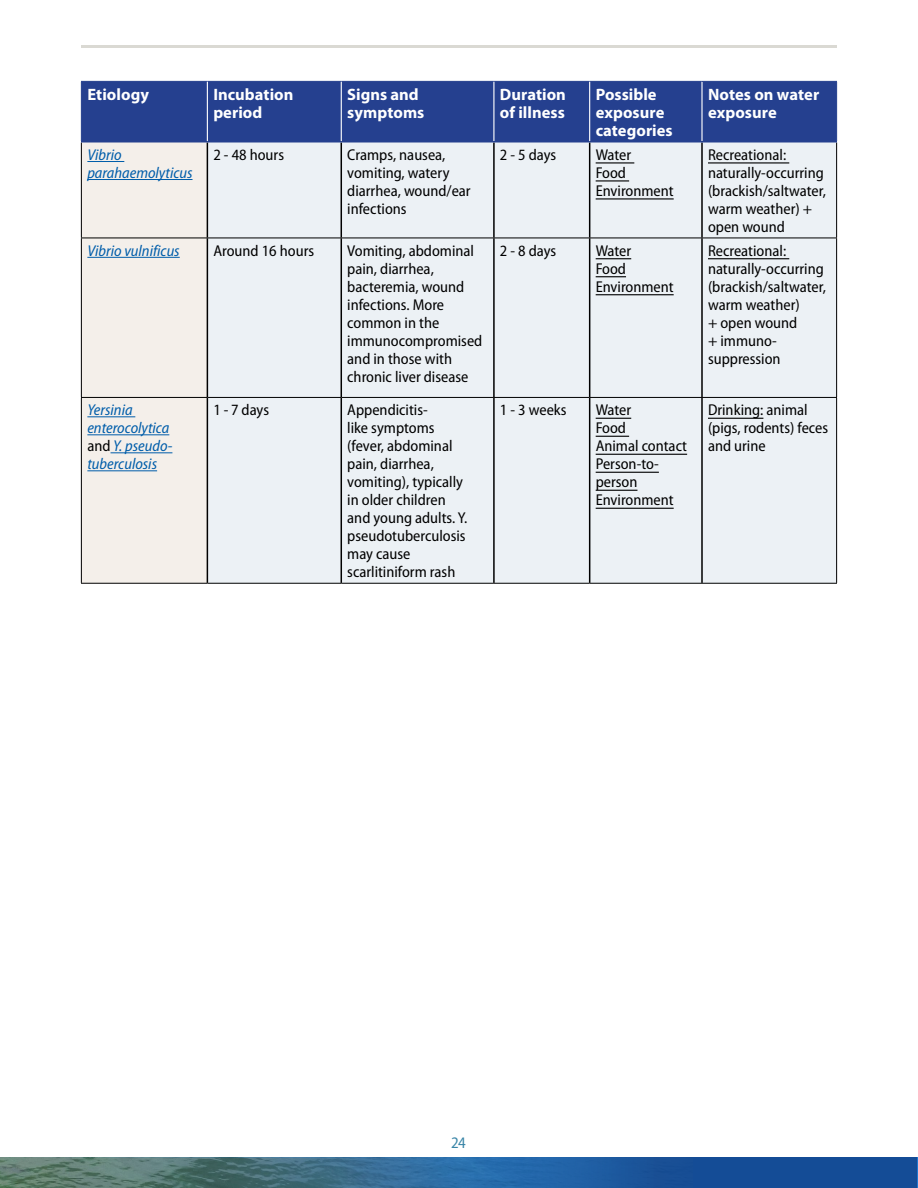
<style>
.page{position:relative;width:918px;height:1188px;background:#fff}
.page>*{position:absolute;margin:0;border:0;box-sizing:border-box;transform-origin:0 0}
.TH_COL_White{font:700 16.5px/18px "Myriad Pro";color:#fff}
.t1{font:semi-condensed 16.2px "Myriad Pro";color:#3985a7}
.TD{font:semi-condensed 15.75px/18px "Myriad Pro";color:#000}
.TD-2{font:italic semi-condensed 15.75px/18px "Myriad Pro";color:#005daa}
.s1{font-style:normal;color:#000}
</style>
<div class="page">
<hr style="left:81px;top:45px;width:756px;height:3px;background:#6c674e">
<div style="left:473px;top:1158px;width:444px;height:30px;background:#144c96"></div>
<img style="left:0;top:1158px;width:628px;height:30px">
<div style="left:82px;top:82px;width:754px;height:59px;background:#25408f"></div>
<div style="left:82px;top:142px;width:125px;height:441px;background:#f4efea"></div>
<div style="left:208px;top:142px;width:628px;height:441px;background:#ecf1f5"></div>
<hr style="left:207px;top:142px;width:1px;height:96px;background:#000">
<hr style="left:341px;top:142px;width:1px;height:96px;background:#000">
<hr style="left:493px;top:142px;width:2px;height:96px;background:#000">
<hr style="left:589px;top:142px;width:1px;height:96px;background:#000">
<hr style="left:701px;top:142px;width:2px;height:96px;background:#000">
<hr style="left:207px;top:238px;width:1px;height:159px;background:#000">
<hr style="left:341px;top:238px;width:1px;height:159px;background:#000">
<hr style="left:493px;top:238px;width:2px;height:159px;background:#000">
<hr style="left:589px;top:238px;width:1px;height:159px;background:#000">
<hr style="left:701px;top:238px;width:2px;height:159px;background:#000">
<hr style="left:207px;top:398px;width:1px;height:185px;background:#000">
<hr style="left:341px;top:398px;width:1px;height:185px;background:#000">
<hr style="left:493px;top:398px;width:2px;height:185px;background:#000">
<hr style="left:589px;top:398px;width:1px;height:185px;background:#000">
<hr style="left:701px;top:398px;width:2px;height:185px;background:#000">
<hr style="left:81px;top:142px;width:1px;height:96px;background:#000">
<hr style="left:836px;top:142px;width:1px;height:96px;background:#000">
<hr style="left:81px;top:238px;width:126px;height:1px;background:#000">
<hr style="left:81px;top:238px;width:1px;height:159px;background:#000">
<hr style="left:207px;top:238px;width:134px;height:1px;background:#000">
<hr style="left:341px;top:238px;width:153px;height:1px;background:#000">
<hr style="left:494px;top:238px;width:96px;height:1px;background:#000">
<hr style="left:590px;top:238px;width:112px;height:1px;background:#000">
<hr style="left:702px;top:238px;width:135px;height:1px;background:#000">
<hr style="left:836px;top:238px;width:1px;height:159px;background:#000">
<hr style="left:81px;top:397px;width:126px;height:1px;background:#000">
<hr style="left:81px;top:398px;width:1px;height:185px;background:#000">
<hr style="left:207px;top:397px;width:134px;height:1px;background:#000">
<hr style="left:341px;top:397px;width:153px;height:1px;background:#000">
<hr style="left:494px;top:397px;width:96px;height:1px;background:#000">
<hr style="left:590px;top:397px;width:112px;height:1px;background:#000">
<hr style="left:702px;top:397px;width:135px;height:1px;background:#000">
<hr style="left:836px;top:398px;width:1px;height:185px;background:#000">
<hr style="left:81px;top:583px;width:126px;height:1px;background:#000">
<hr style="left:207px;top:583px;width:134px;height:1px;background:#000">
<hr style="left:341px;top:583px;width:153px;height:1px;background:#000">
<hr style="left:494px;top:583px;width:96px;height:1px;background:#000">
<hr style="left:590px;top:583px;width:112px;height:1px;background:#000">
<hr style="left:702px;top:583px;width:135px;height:1px;background:#000">
<hr style="left:207px;top:81px;width:134px;height:1px;background:#25408f">
<hr style="left:341px;top:81px;width:153px;height:1px;background:#25408f">
<hr style="left:494px;top:81px;width:96px;height:1px;background:#25408f">
<hr style="left:590px;top:81px;width:112px;height:1px;background:#25408f">
<hr style="left:341px;top:82px;width:1px;height:59px;background:#fff">
<hr style="left:493px;top:82px;width:1px;height:59px;background:#fff">
<hr style="left:589px;top:82px;width:1px;height:59px;background:#fff">
<hr style="left:207px;top:141px;width:134px;height:1px;background:#25408f">
<hr style="left:341px;top:141px;width:153px;height:1px;background:#25408f">
<hr style="left:494px;top:141px;width:96px;height:1px;background:#25408f">
<hr style="left:590px;top:141px;width:112px;height:1px;background:#25408f">
<hr style="left:701px;top:82px;width:2px;height:59px;background:#fff">
<hr style="left:702px;top:81px;width:135px;height:1px;background:#25408f">
<hr style="left:836px;top:82px;width:1px;height:59px;background:#25408f">
<hr style="left:702px;top:141px;width:135px;height:1px;background:#25408f">
<hr style="left:81px;top:82px;width:1px;height:59px;background:#25408f">
<hr style="left:81px;top:81px;width:126px;height:1px;background:#25408f">
<hr style="left:207px;top:82px;width:1px;height:59px;background:#fff">
<hr style="left:81px;top:141px;width:126px;height:1px;background:#25408f">
<hr style="left:87px;top:161px;width:37px;height:1px;background:#005daa">
<hr style="left:87px;top:179px;width:106px;height:1px;background:#005daa">
<hr style="left:596px;top:162px;width:38px;height:2px;background:#000">
<hr style="left:596px;top:180px;width:33px;height:2px;background:#000">
<hr style="left:596px;top:198px;width:78px;height:2px;background:#000">
<hr style="left:708px;top:162px;width:81px;height:2px;background:#000">
<hr style="left:87px;top:257px;width:93px;height:1px;background:#005daa">
<hr style="left:596px;top:258px;width:35px;height:1px;background:#000">
<hr style="left:596px;top:276px;width:30px;height:1px;background:#000">
<hr style="left:596px;top:294px;width:78px;height:1px;background:#000">
<hr style="left:708px;top:258px;width:81px;height:1px;background:#000">
<hr style="left:87px;top:416px;width:48px;height:1px;background:#005daa">
<hr style="left:87px;top:434px;width:82px;height:1px;background:#005daa">
<hr style="left:111px;top:452px;width:61px;height:1px;background:#005daa">
<hr style="left:87px;top:470px;width:70px;height:1px;background:#005daa">
<hr style="left:596px;top:418px;width:35px;height:1px;background:#000">
<hr style="left:596px;top:436px;width:33px;height:1px;background:#000">
<hr style="left:596px;top:454px;width:91px;height:1px;background:#000">
<hr style="left:596px;top:472px;width:63px;height:1px;background:#000">
<hr style="left:596px;top:490px;width:41px;height:1px;background:#000">
<hr style="left:596px;top:508px;width:78px;height:1px;background:#000">
<hr style="left:708px;top:418px;width:55px;height:1px;background:#000">
<p class="TH_COL_White" style="left:87px;top:85px;width:63px">Etiology</p>
<p class="TH_COL_White" style="left:213px;top:85px;width:82px">Incubation period</p>
<p class="TH_COL_White" style="left:347px;top:85px;width:79px">Signs and symptoms</p>
<p class="TH_COL_White" style="left:500px;top:85px;width:68px">Duration of illness</p>
<p class="TH_COL_White" style="left:596px;top:85px;width:79px">Possible exposure categories</p>
<p class="TH_COL_White" style="left:708px;top:85px;width:113px">Notes on water exposure</p>
<p class="TD-2" style="left:87px;top:146px;width:107px">Vibrio parahaemolyticus</p>
<p class="TD" style="left:213px;top:146px;width:72px">2 - 48 hours</p>
<p class="TD" style="left:347px;top:146px;width:125px">Cramps, nausea, vomiting, watery diarrhea, wound/ear infections</p>
<p class="TD" style="left:500px;top:146px;width:58px">2 - 5 days</p>
<p class="TD" style="left:596px;top:146px;width:37px">Water</p>
<p class="TD" style="left:708px;top:146px;width:119px">Recreational: naturally-occurring (brackish/saltwater, warm weather) + open wound</p>
<p class="TD" style="left:596px;top:164px;width:32px">Food</p>
<p class="TD" style="left:596px;top:182px;width:80px">Environment</p>
<p class="TD-2" style="left:87px;top:242px;width:94px">Vibrio vulnificus</p>
<p class="TD" style="left:213px;top:242px;width:102px">Around 16 hours</p>
<p class="TD" style="left:347px;top:242px;width:137px">Vomiting, abdominal pain, diarrhea, bacteremia, wound infections. More common in the immunocompromised and in those with chronic liver disease</p>
<p class="TD" style="left:500px;top:242px;width:58px">2 - 8 days</p>
<p class="TD" style="left:596px;top:242px;width:37px">Water</p>
<p class="TD" style="left:596px;top:260px;width:32px">Food</p>
<p class="TD" style="left:596px;top:278px;width:80px">Environment</p>
<p class="TD-2" style="left:87px;top:401px;width:87px">Yersinia enterocolytica <span class="s1">and</span> Y. pseudo&shy;tuberculosis</p>
<p class="TD" style="left:213px;top:401px;width:57px">1 - 7 days</p>
<p class="TD" style="left:347px;top:401px;width:122px">Appendicitis-<br>like symptoms (fever, abdominal pain, diarrhea, vomiting), typically in older children and young adults. Y. pseudotuberculosis may cause scarlitiniform rash</p>
<p class="TD" style="left:500px;top:401px;width:68px">1 - 3 weeks</p>
<p class="TD" style="left:596px;top:401px;width:37px">Water</p>
<p class="TD" style="left:596px;top:419px;width:32px">Food</p>
<p class="TD" style="left:596px;top:437px;width:93px">Animal contact</p>
<p class="TD" style="left:596px;top:455px;width:65px">Person-to&shy;person</p>
<p class="TD" style="left:596px;top:491px;width:80px">Environment</p>
<p class="TD" style="left:708px;top:242px;width:119px">Recreational: naturally-occurring (brackish/saltwater, warm weather)<br>+ open wound<br>+ immuno&shy;suppression</p>
<p class="TD" style="left:708px;top:401px;width:122px">Drinking: animal (pigs, rodents) feces and urine</p>
<p class="t1" style="left:451px;top:1133px;width:16px">24</p>
</div>
